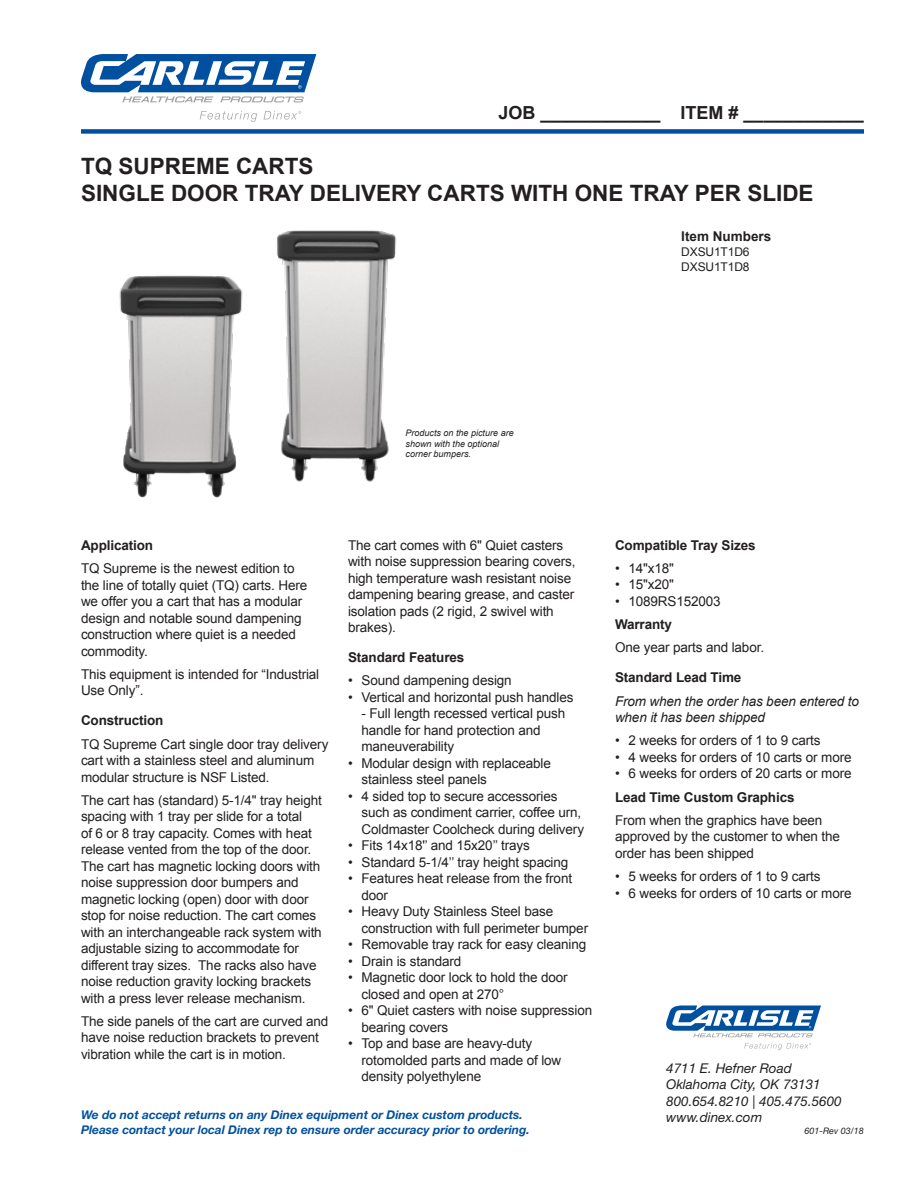
<style>
.page{position:relative;width:918px;height:1188px;background:#fff}
.page>*{position:absolute;margin:0;border:0;box-sizing:border-box;transform-origin:0 0}
.t1{font:700 22.5px/27px "Arial";color:#231f20}
.t2{font:700 18px "Arial";color:#231f20}
.t3{font:13.5px/16.5px "Arial";letter-spacing:-.01em;color:#231f20}
.t4{font:700 13.5px "Arial";letter-spacing:-.01em;color:#231f20}
.t5{font:italic 13.5px/16.2px "Helvetica Neue LT Std";color:#231f20}
.t6{font:italic 13.5px/16.5px "Arial";letter-spacing:-.01em;color:#231f20}
.t7{font:italic 700 12px/15px "Helvetica Neue LT Std";color:#01509f}
.t8{font:12px/15px "Arial";letter-spacing:-.01em;color:#231f20}
.t9{font:italic 9px/10.8px "Arial";color:#231f20}
.t10{font:italic 9px "Helvetica Neue LT Std";color:#231f20}
</style>
<div class="page">
<img style="left:119px;top:275px;width:124px;height:223px">
<img style="left:277px;top:230px;width:119px;height:252px">
<svg style="left:666px;top:1005px;width:155px;height:32px"></svg>
<svg style="left:744px;top:1043px;width:67px;height:7px"></svg>
<div style="left:81px;top:129px;width:783px;height:5px;background:#01509f"></div>
<svg style="left:81px;top:54px;width:235px;height:48px"></svg>
<svg style="left:200px;top:111px;width:57px;height:11px"></svg>
<svg style="left:264px;top:111px;width:37px;height:9px"></svg>
<h2 class="t2" style="left:499px;top:101px;width:367px">JOB ____________ ITEM # ____________</h2>
<h1 class="t1" style="left:81px;top:153px;width:734px">TQ SUPREME CARTS<br>SINGLE DOOR TRAY DELIVERY CARTS WITH ONE TRAY PER SLIDE</h1>
<p class="t4" style="left:681px;top:228px;width:92px">Item Numbers</p>
<p class="t8" style="left:681px;top:245px;width:70px">DXSU1T1D6<br>DXSU1T1D8</p>
<p class="t9" style="left:406px;top:427px;width:110px">Products on the picture are shown with the optional corner bumpers.</p>
<p class="t4" style="left:81px;top:536px;width:74px">Application</p>
<p class="t3" style="left:81px;top:560px;width:228px">TQ Supreme is the newest edition to the line of totally quiet (TQ) carts. Here we offer you a cart that has a modular design and notable sound dampening construction where quiet is a needed commodity.</p>
<p class="t3" style="left:81px;top:666px;width:240px">This equipment is intended for “Industrial<br>Use Only”.</p>
<p class="t4" style="left:81px;top:712px;width:84px">Construction</p>
<p class="t3" style="left:81px;top:736px;width:249px">TQ Supreme Cart single door tray delivery cart with a stainless steel and aluminum modular structure is NSF Listed.</p>
<p class="t3" style="left:81px;top:792px;width:242px">The cart has (standard) 5-1/4" tray height spacing with 1 tray per slide for a total<br>of 6 or 8 tray capacity. Comes with heat release vented from the top of the door.<br>The cart has magnetic locking doors with noise suppression door bumpers and magnetic locking (open) door with door stop for noise reduction. The cart comes with an interchangeable rack system with adjustable sizing to accommodate for different tray sizes. The racks also have noise reduction gravity locking brackets with a press lever release mechanism.</p>
<p class="t3" style="left:81px;top:1013px;width:249px">The side panels of the cart are curved and have noise reduction brackets to prevent vibration while the cart is in motion.</p>
<p class="t3" style="left:348px;top:537px;width:229px">The cart comes with 6" Quiet casters with noise suppression bearing covers, high temperature wash resistant noise dampening bearing grease, and caster isolation pads (2 rigid, 2 swivel with brakes).</p>
<p class="t4" style="left:348px;top:648px;width:118px">Standard Features</p>
<p class="t3" style="left:348px;top:673px;width:165px">• Sound dampening design</p>
<p class="t3" style="left:348px;top:689px;width:227px">• Vertical and horizontal push handles</p>
<p class="t3" style="left:362px;top:706px;width:205px">- Full length recessed vertical push handle for hand protection and maneuverability</p>
<p class="t3" style="left:362px;top:755px;width:191px;text-indent:-14px">• Modular design with replaceable stainless steel panels</p>
<p class="t3" style="left:362px;top:788px;width:224px;text-indent:-14px">• 4 sided top to secure accessories such as condiment carrier, coffee urn,<br>Coldmaster Coolcheck during delivery</p>
<p class="t3" style="left:348px;top:838px;width:183px">• Fits 14x18'’ and 15x20’’ trays</p>
<p class="t3" style="left:348px;top:854px;width:222px">• Standard 5-1/4’’ tray height spacing</p>
<p class="t3" style="left:362px;top:871px;width:212px;text-indent:-14px">• Features heat release from the front door</p>
<p class="t3" style="left:362px;top:904px;width:228px;text-indent:-14px">• Heavy Duty Stainless Steel base construction with full perimeter bumper</p>
<p class="t3" style="left:348px;top:937px;width:240px">• Removable tray rack for easy cleaning</p>
<p class="t3" style="left:348px;top:953px;width:115px">• Drain is standard</p>
<p class="t3" style="left:362px;top:970px;width:208px;text-indent:-14px">• Magnetic door lock to hold the door closed and open at 270°</p>
<p class="t3" style="left:362px;top:1003px;width:232px;text-indent:-14px">• 6" Quiet casters with noise suppression bearing covers</p>
<p class="t3" style="left:362px;top:1036px;width:201px;text-indent:-14px">• Top and base are heavy-duty rotomolded parts and made of low density polyethylene</p>
<p class="t7" style="left:81px;top:1107px;width:450px">We do not accept returns on any Dinex equipment or Dinex custom products.<br>Please contact your local Dinex rep to ensure order accuracy prior to ordering.</p>
<p class="t4" style="left:615px;top:536px;width:142px">Compatible Tray Sizes</p>
<p class="t3" style="left:615px;top:560px;width:61px">• 14"x18"</p>
<p class="t3" style="left:615px;top:577px;width:61px">• 15"x20"</p>
<p class="t3" style="left:615px;top:593px;width:107px">• 1089RS152003</p>
<p class="t4" style="left:615px;top:615px;width:59px">Warranty</p>
<p class="t3" style="left:615px;top:640px;width:151px">One year parts and labor.</p>
<p class="t4" style="left:615px;top:669px;width:128px">Standard Lead Time</p>
<p class="t6" style="left:615px;top:693px;width:245px">From when the order has been entered to when it has been shipped</p>
<p class="t3" style="left:615px;top:733px;width:207px">• 2 weeks for orders of 1 to 9 carts</p>
<p class="t3" style="left:615px;top:749px;width:238px">• 4 weeks for orders of 10 carts or more</p>
<p class="t3" style="left:615px;top:766px;width:238px">• 6 weeks for orders of 20 carts or more</p>
<p class="t4" style="left:615px;top:788px;width:181px">Lead Time Custom Graphics</p>
<p class="t3" style="left:615px;top:812px;width:226px">From when the graphics have been approved by the customer to when the order has been shipped</p>
<p class="t3" style="left:615px;top:868px;width:207px">• 5 weeks for orders of 1 to 9 carts</p>
<p class="t3" style="left:615px;top:885px;width:238px">• 6 weeks for orders of 10 carts or more</p>
<p class="t5" style="left:666px;top:1060px;width:177px">4711 E. Hefner Road<br>Oklahoma City, OK 73131<br>800.654.8210 | 405.475.5600 www.dinex.com</p>
<p class="t10" style="left:805px;top:1125px;width:61px">601-Rev 03/18</p>
</div>
